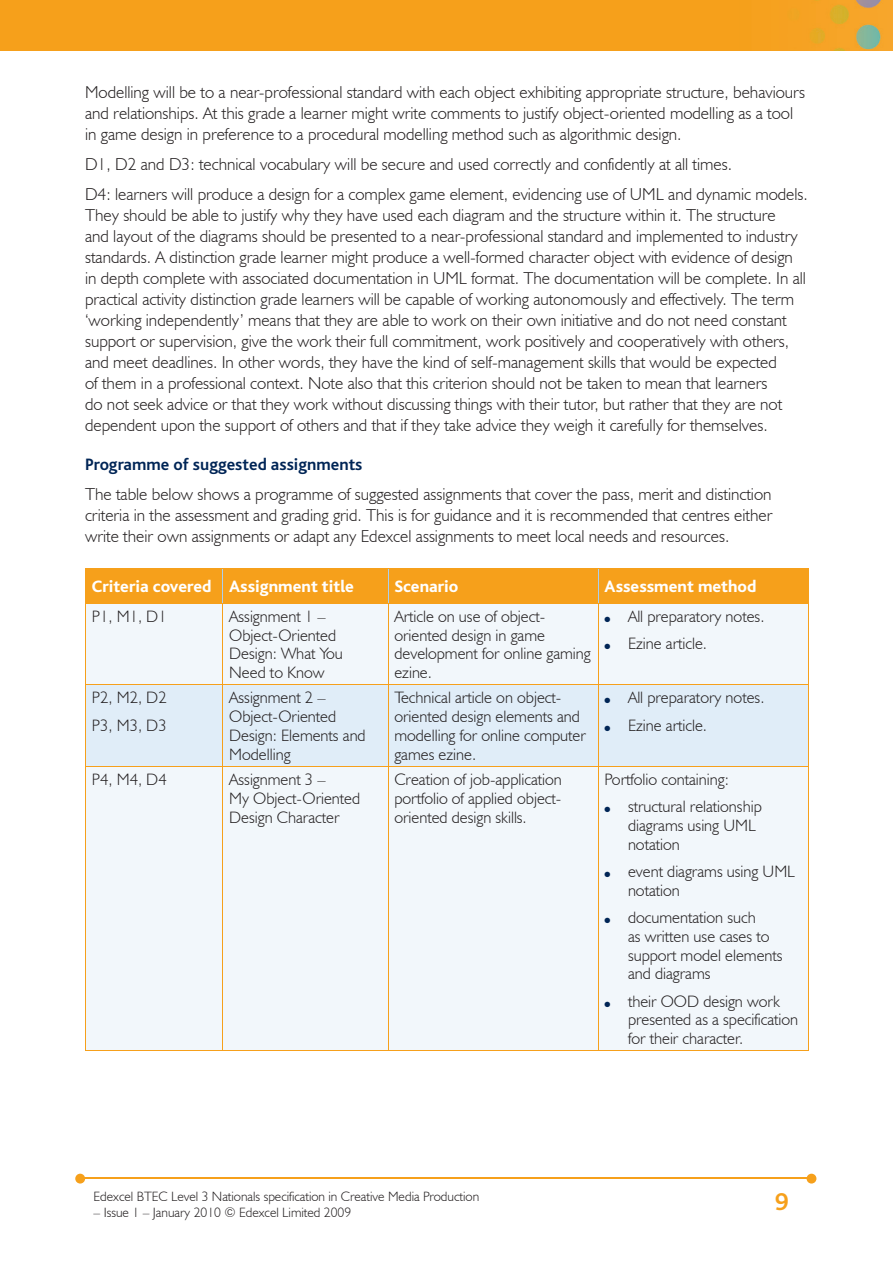
<style>
.page{position:relative;width:893px;height:1263px;background:#fff}
.page>*{position:absolute;margin:0;border:0;box-sizing:border-box;transform-origin:0 0}
.t1{font:700 25.5px "Bliss";color:#f6a01b}
.t2{font:300 17.25px/21px "Humanist 521 BT";color:#231f20}
.t3{font:800 17.25px "Bliss";color:#fff}
.t4{font:700 17.25px "Bliss";color:#002556}
.t5{font:300 16.5px/18.8px "Humanist 521 BT";color:#231f20}
.t6{font:300 13.5px "Humanist 521 BT";color:#231f20}
.t7{font:7.5px "Zapf Dingbats";color:#002556}
</style>
<div class="page">
<img style="left:0;top:0;width:893px;height:51px">
<hr style="left:82px;top:1178px;width:728px;height:1px;background:#f6a01b">
<svg style="left:807px;top:1174px;width:9px;height:9px"></svg>
<svg style="left:75px;top:1174px;width:10px;height:9px"></svg>
<div style="left:86px;top:569px;width:722px;height:34px;background:#f6a01b"></div>
<div style="left:86px;top:604px;width:722px;height:446px;background:#f2f7fb"></div>
<div style="left:86px;top:685px;width:722px;height:81px;background:#e0edf8"></div>
<hr style="left:222px;top:569px;width:1px;height:34px;background:#accfed">
<hr style="left:388px;top:569px;width:1px;height:34px;background:#accfed">
<hr style="left:598px;top:569px;width:1px;height:34px;background:#accfed">
<hr style="left:85px;top:569px;width:1px;height:34px;background:#f6a01b">
<hr style="left:808px;top:569px;width:1px;height:34px;background:#f6a01b">
<hr style="left:85px;top:568px;width:138px;height:1px;background:#f6a01b">
<hr style="left:223px;top:568px;width:165px;height:1px;background:#f6a01b">
<hr style="left:388px;top:568px;width:210px;height:1px;background:#f6a01b">
<hr style="left:598px;top:568px;width:211px;height:1px;background:#f6a01b">
<hr style="left:222px;top:603px;width:1px;height:81px;background:#f6a01b">
<hr style="left:388px;top:603px;width:1px;height:81px;background:#f6a01b">
<hr style="left:598px;top:603px;width:1px;height:81px;background:#f6a01b">
<hr style="left:85px;top:603px;width:1px;height:81px;background:#f6a01b">
<hr style="left:808px;top:603px;width:1px;height:81px;background:#f6a01b">
<hr style="left:85px;top:603px;width:138px;height:1px;background:#f6a01b">
<hr style="left:223px;top:603px;width:165px;height:1px;background:#f6a01b">
<hr style="left:388px;top:603px;width:210px;height:1px;background:#f6a01b">
<hr style="left:598px;top:603px;width:211px;height:1px;background:#f6a01b">
<hr style="left:222px;top:685px;width:1px;height:81px;background:#f6a01b">
<hr style="left:388px;top:685px;width:1px;height:81px;background:#f6a01b">
<hr style="left:598px;top:685px;width:1px;height:81px;background:#f6a01b">
<hr style="left:85px;top:685px;width:1px;height:81px;background:#f6a01b">
<hr style="left:808px;top:685px;width:1px;height:81px;background:#f6a01b">
<hr style="left:85px;top:684px;width:138px;height:1px;background:#f6a01b">
<hr style="left:223px;top:684px;width:165px;height:1px;background:#f6a01b">
<hr style="left:388px;top:684px;width:210px;height:1px;background:#f6a01b">
<hr style="left:598px;top:684px;width:211px;height:1px;background:#f6a01b">
<hr style="left:222px;top:766px;width:1px;height:284px;background:#f6a01b">
<hr style="left:388px;top:766px;width:1px;height:284px;background:#f6a01b">
<hr style="left:598px;top:766px;width:1px;height:284px;background:#f6a01b">
<hr style="left:85px;top:1050px;width:138px;height:1px;background:#f6a01b">
<hr style="left:223px;top:1050px;width:165px;height:1px;background:#f6a01b">
<hr style="left:388px;top:1050px;width:210px;height:1px;background:#f6a01b">
<hr style="left:598px;top:1050px;width:211px;height:1px;background:#f6a01b">
<hr style="left:85px;top:766px;width:1px;height:284px;background:#f6a01b">
<hr style="left:808px;top:766px;width:1px;height:284px;background:#f6a01b">
<hr style="left:85px;top:766px;width:138px;height:1px;background:#f6a01b">
<hr style="left:223px;top:766px;width:165px;height:1px;background:#f6a01b">
<hr style="left:388px;top:766px;width:210px;height:1px;background:#f6a01b">
<hr style="left:598px;top:766px;width:211px;height:1px;background:#f6a01b">
<p class="t2" style="left:85px;top:81px;width:721px">Modelling will be to a near-professional standard with each object exhibiting appropriate structure, behaviours and relationships. At this grade a learner might write comments to justify object-oriented modelling as a tool in game design in preference to a procedural modelling method such as algorithmic design.</p>
<p class="t2" style="left:85px;top:149px;width:724px;line-height:30px">D1, D2 and D3: technical vocabulary will be secure and used correctly and confidently at all times.<br>D4: learners will produce a design for a complex game element, evidencing use of UML and dynamic models.</p>
<p class="t2" style="left:85px;top:204px;width:722px">They should be able to justify why they have used each diagram and the structure within it. The structure<br>and layout of the diagrams should be presented to a near-professional standard and implemented to industry standards. A distinction grade learner might produce a well-formed character object with evidence of design in depth complete with associated documentation in UML format. The documentation will be complete. In all practical activity distinction grade learners will be capable of working autonomously and effectively. The term ‘working independently’ means that they are able to work on their own initiative and do not need constant support or supervision, give the work their full commitment, work positively and cooperatively with others, and meet deadlines. In other words, they have the kind of self-management skills that would be expected<br>of them in a professional context. Note also that this criterion should not be taken to mean that learners<br>do not seek advice or that they work without discussing things with their tutor, but rather that they are not dependent upon the support of others and that if they take advice they weigh it carefully for themselves.</p>
<p class="t4" style="left:85px;top:456px;width:279px">Programme of suggested assignments</p>
<p class="t2" style="left:85px;top:483px;width:689px;text-align:justify">The table below shows a programme of suggested assignments that cover the pass, merit and distinction criteria in the assessment and grading grid. This is for guidance and it is recommended that centres either write their own assignments or adapt any Edexcel assignments to meet local needs and resources.</p>
<p class="t3" style="left:92px;top:578px;width:264px">Criteria covered Assignment title</p>
<p class="t3" style="left:394px;top:578px;width:66px">Scenario</p>
<p class="t3" style="left:605px;top:578px;width:153px">Assessment method</p>
<p class="t5" style="left:92px;top:607px;width:76px">P1, M1, D1</p>
<p class="t5" style="left:229px;top:607px;width:115px">Assignment 1 –<br>Object-Oriented<br>Design: What You<br>Need to Know</p>
<p class="t5" style="left:394px;top:607px;width:198px">Article on use of object&shy;oriented design in game development for online gaming ezine.</p>
<p class="t5" style="left:628px;top:602px;width:138px;line-height:27.3px">All preparatory notes.<br>Ezine article.</p>
<p class="t7" style="left:605px;top:616px;width:7px">●</p>
<p class="t7" style="left:605px;top:643px;width:7px">●</p>
<p class="t5" style="left:92px;top:684px;width:76px;line-height:27.3px">P2, M2, D2<br>P3, M3, D3</p>
<p class="t5" style="left:229px;top:688px;width:138px">Assignment 2 –<br>Object-Oriented<br>Design: Elements and<br>Modelling</p>
<p class="t5" style="left:394px;top:688px;width:193px">Technical article on object&shy;oriented design elements and modelling for online computer games ezine.</p>
<p class="t5" style="left:628px;top:684px;width:138px;line-height:27.3px">All preparatory notes.<br>Ezine article.</p>
<p class="t7" style="left:605px;top:697px;width:7px">●</p>
<p class="t7" style="left:605px;top:724px;width:7px">●</p>
<p class="t5" style="left:92px;top:770px;width:76px">P4, M4, D4</p>
<p class="t5" style="left:229px;top:770px;width:133px">Assignment 3 –<br>My Object-Oriented<br>Design Character</p>
<p class="t5" style="left:394px;top:770px;width:169px;text-align:justify">Creation of job-application portfolio of applied object&shy;oriented design skills.</p>
<p class="t5" style="left:628px;top:765px;width:135px;line-height:27.3px;text-indent:-23px">Portfolio containing: structural relationship</p>
<p class="t7" style="left:605px;top:806px;width:7px">●</p>
<p class="t5" style="left:628px;top:816px;width:129px">diagrams using UML notation</p>
<p class="t5" style="left:628px;top:862px;width:169px">event diagrams using UML notation</p>
<p class="t5" style="left:628px;top:908px;width:156px">documentation such<br>as written use cases to support model elements and diagrams</p>
<p class="t5" style="left:628px;top:991px;width:172px">their OOD design work presented as a specification for their character.</p>
<p class="t7" style="left:605px;top:871px;width:7px">●</p>
<p class="t7" style="left:605px;top:917px;width:7px">●</p>
<p class="t7" style="left:605px;top:1000px;width:7px">●</p>
<p class="t6" style="left:94px;top:1188px;width:387px">Edexcel BTEC Level 3 Nationals specification in Creative Media Production</p>
<p class="t6" style="left:94px;top:1204px;width:259px">– Issue 1 – January 2010 © Edexcel Limited 2009</p>
<h1 class="t1" style="left:775px;top:1189px;width:15px">9</h1>
</div>
